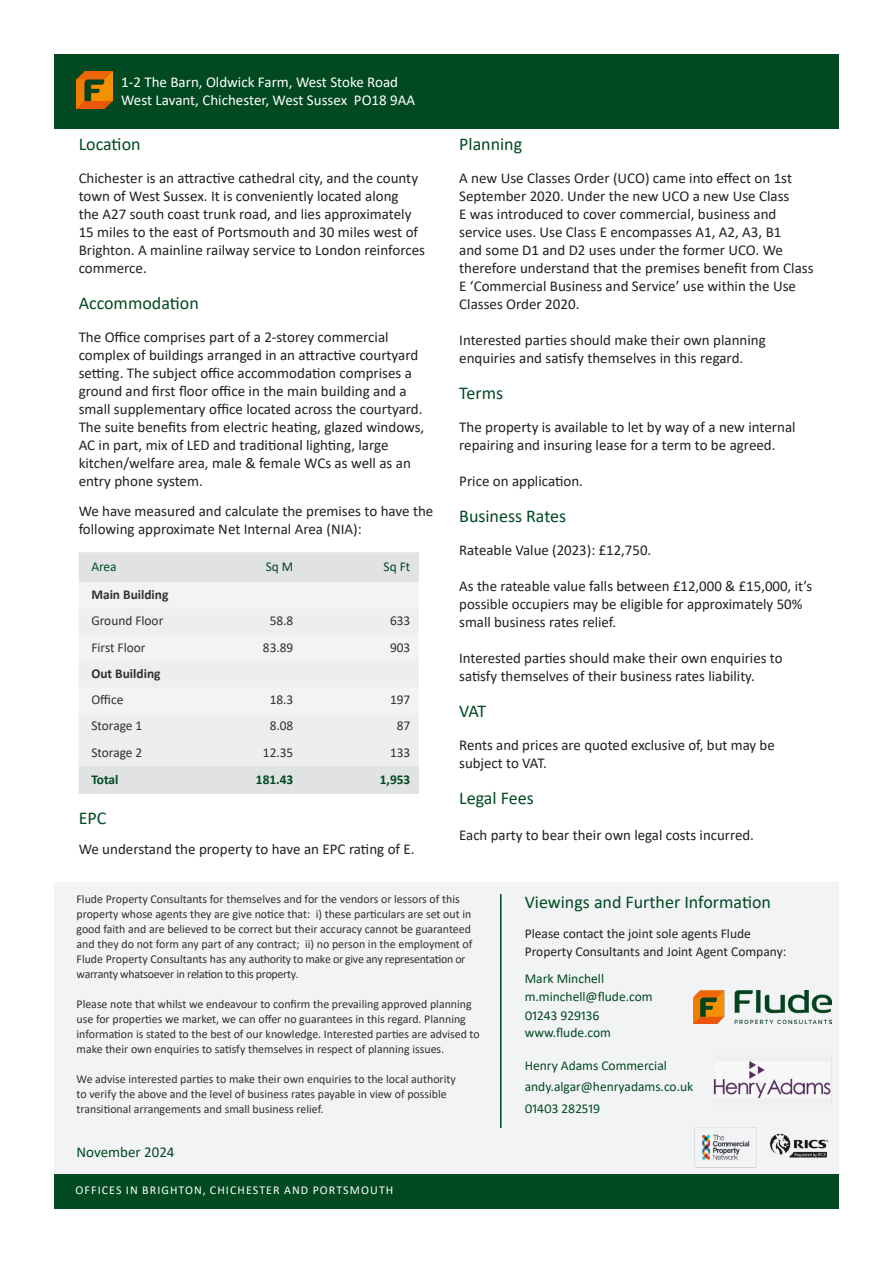
<style>
.page{position:relative;width:893px;height:1263px;background:#fff}
.page>*{position:absolute;margin:0;border:0;box-sizing:border-box;transform-origin:0 0}
.Flude_-_Sub_Header{font:18px "Calibri";color:#004921}
.Flude_-_Standard_Paragraph_Text{font:15px/18px "Calibri";color:#231f20}
.Flude_-_Sub_Header-2{font:15px/18px "Calibri";color:#231f20}
.t1{font:15px "Calibri";color:#fff}
.t2{font:15px "Calibri";color:#004921}
.t3{font:13.5px/16.5px "Calibri";color:#004921}
.t4{font:13.5px "Calibri";color:#312f30}
.Flude_-_Standard_Paragraph_Text-2{font:13.5px "Calibri";color:#231f20}
.t5{font:700 13.5px "Calibri";color:#312f30}
.t6{font:700 13.5px "Calibri";color:#004921}
.t7{font:13.5px "Calibri";color:#004f28}
.t8{font:12px/15px "Calibri";color:#312f30}
.t9{font:12px "Calibri";letter-spacing:.09em;color:#fff}
</style>
<div class="page">
<div style="left:54px;top:54px;width:785px;height:75px;background:#004921"></div>
<div style="left:54px;top:882px;width:785px;height:327px;background:#f2f3f4"></div>
<img style="left:77px;top:72px;width:35px;height:37px">
<hr style="left:500px;top:894px;width:1px;height:234px;background:#004921">
<div style="left:54px;top:1175px;width:785px;height:34px;background:#004921"></div>
<div style="left:79px;top:552px;width:340px;height:242px;background:#e1e2e4"></div>
<div style="left:79px;top:582px;width:340px;height:26px;background:#f2f3f4"></div>
<div style="left:79px;top:608px;width:340px;height:158px;background:#eeeeef"></div>
<img style="left:770px;top:1133px;width:59px;height:25px">
<img style="left:693px;top:991px;width:139px;height:32px">
<img style="left:694px;top:1127px;width:63px;height:40px">
<img style="left:713px;top:1055px;width:119px;height:49px">
<p class="t1" style="left:121px;top:72px;width:278px">1-2 The Barn, Oldwick Farm, West Stoke Road</p>
<p class="t1" style="left:121px;top:90px;width:296px">West Lavant, Chichester, West Sussex PO18 9AA</p>
<p class="Flude_-_Sub_Header" style="left:79px;top:132px;width:63px">Location</p>
<p class="Flude_-_Standard_Paragraph_Text" style="left:79px;top:169px;width:348px">Chichester is an attractive cathedral city, and the county town of West Sussex. It is conveniently located along<br>the A27 south coast trunk road, and lies approximately 15 miles to the east of Portsmouth and 30 miles west of Brighton. A mainline railway service to London reinforces commerce.</p>
<p class="Flude_-_Sub_Header" style="left:79px;top:291px;width:122px">Accommodation</p>
<p class="Flude_-_Standard_Paragraph_Text" style="left:79px;top:328px;width:347px">The Office comprises part of a 2-storey commercial complex of buildings arranged in an attractive courtyard setting. The subject office accommodation comprises a ground and first floor office in the main building and a small supplementary office located across the courtyard.<br>The suite benefits from electric heating, glazed windows, AC in part, mix of LED and traditional lighting, large kitchen/welfare area, male &amp; female WCs as well as an entry phone system.</p>
<p class="Flude_-_Standard_Paragraph_Text" style="left:79px;top:502px;width:356px">We have measured and calculate the premises to have the following approximate Net Internal Area (NIA):</p>
<p class="t7" style="left:91px;top:557px;width:27px">Area</p>
<p class="t3" style="left:266px;top:558px;width:29px">Sq M</p>
<p class="t3" style="left:384px;top:558px;width:28px">Sq Ft</p>
<p class="t5" style="left:91px;top:585px;width:78px">Main Building</p>
<p class="t4" style="left:91px;top:612px;width:73px">Ground Floor</p>
<p class="t4" style="left:270px;top:612px;width:25px">58.8</p>
<p class="t4" style="left:390px;top:612px;width:22px">633</p>
<p class="t4" style="left:91px;top:638px;width:56px">First Floor</p>
<p class="t4" style="left:263px;top:638px;width:32px">83.89</p>
<p class="t4" style="left:390px;top:638px;width:22px">903</p>
<p class="t5" style="left:91px;top:664px;width:71px">Out Building</p>
<p class="t4" style="left:91px;top:690px;width:33px">Office</p>
<p class="t4" style="left:270px;top:690px;width:25px">18.3</p>
<p class="t4" style="left:390px;top:690px;width:22px">197</p>
<p class="t4" style="left:91px;top:716px;width:52px">Storage 1</p>
<p class="t4" style="left:270px;top:716px;width:25px">8.08</p>
<p class="t4" style="left:397px;top:716px;width:15px">87</p>
<p class="t4" style="left:91px;top:743px;width:52px">Storage 2</p>
<p class="t4" style="left:263px;top:743px;width:32px">12.35</p>
<p class="t4" style="left:390px;top:743px;width:22px">133</p>
<p class="t6" style="left:91px;top:770px;width:29px">Total</p>
<p class="t6" style="left:256px;top:770px;width:39px">181.43</p>
<p class="t6" style="left:380px;top:770px;width:32px">1,953</p>
<p class="Flude_-_Sub_Header" style="left:79px;top:805px;width:29px">EPC</p>
<p class="Flude_-_Standard_Paragraph_Text" style="left:79px;top:840px;width:337px">We understand the property to have an EPC rating of E.</p>
<p class="Flude_-_Sub_Header" style="left:459px;top:132px;width:64px">Planning</p>
<p class="Flude_-_Standard_Paragraph_Text" style="left:459px;top:169px;width:356px">A new Use Classes Order (UCO) came into effect on 1st September 2020. Under the new UCO a new Use Class<br>E was introduced to cover commercial, business and service uses. Use Class E encompasses A1, A2, A3, B1<br>and some D1 and D2 uses under the former UCO. We therefore understand that the premises benefit from Class E ‘Commercial Business and Service’ use within the Use Classes Order 2020.</p>
<p class="Flude_-_Standard_Paragraph_Text" style="left:459px;top:331px;width:308px">Interested parties should make their own planning enquiries and satisfy themselves in this regard.</p>
<p class="Flude_-_Sub_Header" style="left:459px;top:381px;width:45px">Terms</p>
<p class="Flude_-_Standard_Paragraph_Text" style="left:459px;top:418px;width:338px">The property is available to let by way of a new internal repairing and insuring lease for a term to be agreed.</p>
<p class="Flude_-_Standard_Paragraph_Text" style="left:459px;top:472px;width:125px">Price on application.</p>
<p class="Flude_-_Sub_Header" style="left:459px;top:504px;width:109px">Business Rates</p>
<p class="Flude_-_Sub_Header-2" style="left:459px;top:541px;width:194px">Rateable Value (2023): £12,750.</p>
<p class="Flude_-_Sub_Header-2" style="left:459px;top:577px;width:354px">As the rateable value falls between £12,000 &amp; £15,000, it’s possible occupiers may be eligible for approximately 50% small business rates relief.</p>
<p class="Flude_-_Sub_Header-2" style="left:459px;top:649px;width:325px">Interested parties should make their own enquiries to satisfy themselves of their business rates liability.</p>
<p class="Flude_-_Sub_Header" style="left:459px;top:699px;width:29px">VAT</p>
<p class="Flude_-_Standard_Paragraph_Text" style="left:459px;top:736px;width:317px">Rents and prices are quoted exclusive of, but may be subject to VAT.</p>
<p class="Flude_-_Sub_Header" style="left:459px;top:786px;width:76px">Legal Fees</p>
<p class="Flude_-_Standard_Paragraph_Text" style="left:459px;top:826px;width:296px">Each party to bear their own legal costs incurred.</p>
<p class="t8" style="left:77px;top:891px;width:397px">Flude Property Consultants for themselves and for the vendors or lessors of this property whose agents they are give notice that: i) these particulars are set out in good faith and are believed to be correct but their accuracy cannot be guaranteed and they do not form any part of any contract; ii) no person in the employment of Flude Property Consultants has any authority to make or give any representation or warranty whatsoever in relation to this property.</p>
<p class="t8" style="left:77px;top:996px;width:405px">Please note that whilst we endeavour to confirm the prevailing approved planning use for properties we market, we can offer no guarantees in this regard. Planning information is stated to the best of our knowledge. Interested parties are advised to make their own enquiries to satisfy themselves in respect of planning issues.</p>
<p class="t8" style="left:77px;top:1071px;width:381px">We advise interested parties to make their own enquiries to the local authority to verify the above and the level of business rates payable in view of possible transitional arrangements and small business relief.</p>
<p class="t2" style="left:77px;top:1142px;width:99px">November 2024</p>
<p class="t9" style="left:75px;top:1181px;width:319px">OFFICES IN BRIGHTON, CHICHESTER AND PORTSMOUTH</p>
<p class="Flude_-_Sub_Header" style="left:525px;top:889px;width:248px">Viewings and Further Information</p>
<p class="Flude_-_Standard_Paragraph_Text-2" style="left:525px;top:924px;width:228px">Please contact the joint sole agents Flude</p>
<p class="Flude_-_Standard_Paragraph_Text-2" style="left:525px;top:942px;width:263px">Property Consultants and Joint Agent Company:</p>
<p class="t3" style="left:525px;top:969px;width:81px">Mark Minchell</p>
<p class="t3" style="left:525px;top:987px;width:129px">m.minchell@flude.com</p>
<p class="t3" style="left:525px;top:1007px;width:88px">01243 929136 www.flude.com</p>
<p class="t3" style="left:525px;top:1056px;width:144px">Henry Adams Commercial</p>
<p class="t3" style="left:525px;top:1077px;width:170px">andy.algar@henryadams.co.uk</p>
<p class="t3" style="left:525px;top:1100px;width:77px">01403 282519</p>
</div>
